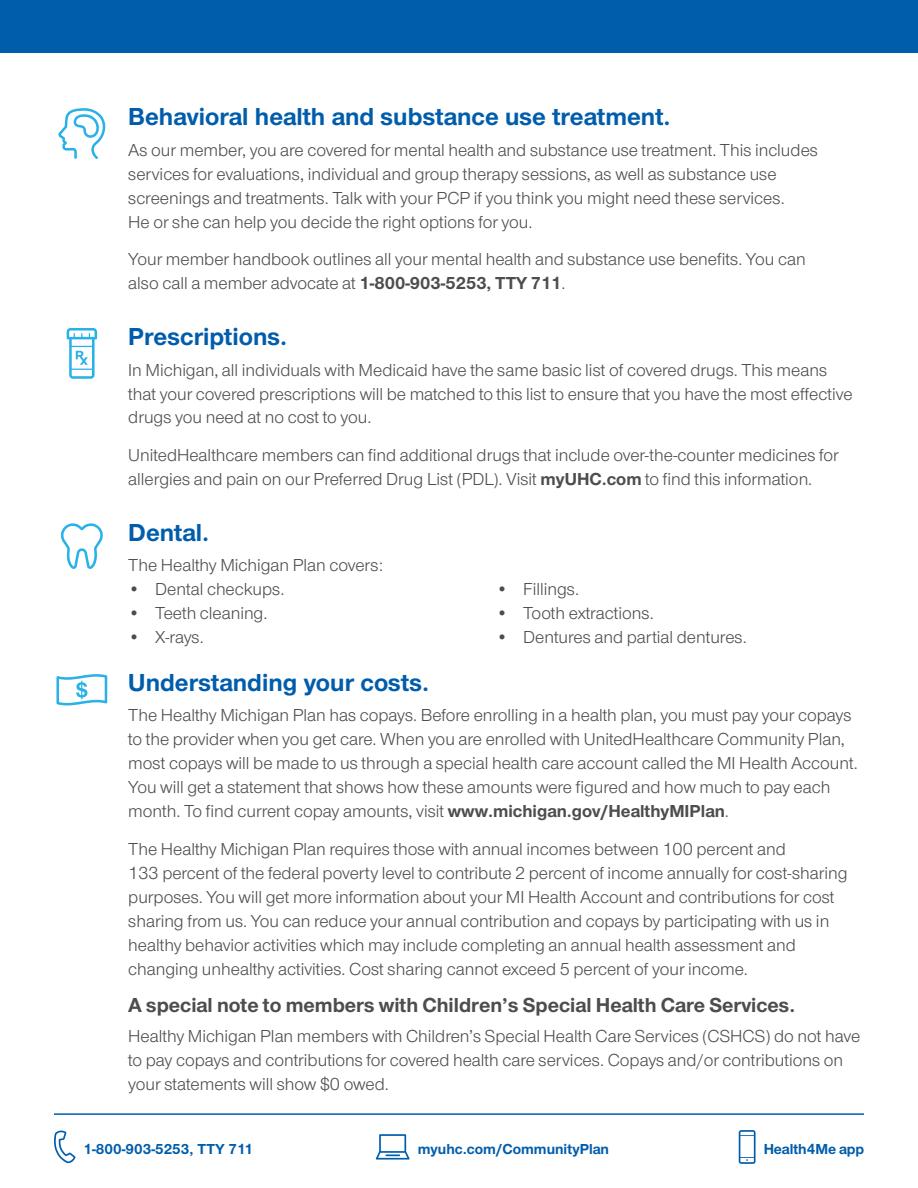
<style>
.page{position:relative;width:918px;height:1188px;background:#fff}
.page>*{position:absolute;margin:0;border:0;box-sizing:border-box;transform-origin:0 0}
.subhead___GSG___Base{font:700 25.5px "UHC Sans";color:#005dac}
.Body___DkGray{font:700 21px "UHC Sans";color:#4d4d4d}
.Body___DkGray-2{font:18px/24px "UHC Sans";color:#4d4d4d}
.Body_BEFORE_bullets{font:18px "UHC Sans";color:#4d4d4d}
.t1{font:700 15px "UHC Sans";color:#005dac}
.s1{font-weight:700}
</style>
<div class="page">
<hr style="left:54px;top:1113px;width:810px;height:2px;background:#005dac">
<div style="left:0;top:0;width:918px;height:53px;background:#005dac"></div>
<svg style="left:54px;top:1131px;width:22px;height:32px"></svg>
<svg style="left:739px;top:1130px;width:17px;height:34px"></svg>
<svg style="left:376px;top:1134px;width:34px;height:26px"></svg>
<svg style="left:67px;top:328px;width:30px;height:51px"></svg>
<svg style="left:58px;top:108px;width:48px;height:51px"></svg>
<svg style="left:56px;top:674px;width:51px;height:31px"></svg>
<svg style="left:61px;top:523px;width:42px;height:46px"></svg>
<p class="subhead___GSG___Base" style="left:128px;top:99px;width:544px">Behavioral health and substance use treatment.</p>
<p class="Body___DkGray-2" style="left:128px;top:137px;width:691px">As our member, you are covered for mental health and substance use treatment. This includes services for evaluations, individual and group therapy sessions, as well as substance use screenings and treatments. Talk with your PCP if you think you might need these services.<br>He or she can help you decide the right options for you.</p>
<p class="Body___DkGray-2" style="left:128px;top:247px;width:679px">Your member handbook outlines all your mental health and substance use benefits. You can also call a member advocate at <span class="s1">1-800-903-5253, TTY 711</span>.</p>
<p class="subhead___GSG___Base" style="left:128px;top:319px;width:161px">Prescriptions.</p>
<p class="Body___DkGray-2" style="left:128px;top:357px;width:726px">In Michigan, all individuals with Medicaid have the same basic list of covered drugs. This means that your covered prescriptions will be matched to this list to ensure that you have the most effective drugs you need at no cost to you.</p>
<p class="Body___DkGray-2" style="left:128px;top:442px;width:712px">UnitedHealthcare members can find additional drugs that include over-the-counter medicines for allergies and pain on our Preferred Drug List (PDL). Visit <span class="s1">myUHC.com</span> to find this information.</p>
<p class="subhead___GSG___Base" style="left:128px;top:515px;width:82px">Dental.</p>
<p class="Body_BEFORE_bullets" style="left:128px;top:554px;width:256px">The Healthy Michigan Plan covers:</p>
<p class="Body___DkGray-2" style="left:128px;top:577px;width:158px">• Dental checkups.</p>
<p class="Body___DkGray-2" style="left:128px;top:601px;width:141px">• Teeth cleaning.</p>
<p class="Body___DkGray-2" style="left:128px;top:625px;width:77px">• X-rays.</p>
<p class="Body___DkGray-2" style="left:496px;top:577px;width:84px">• Fillings.</p>
<p class="Body___DkGray-2" style="left:496px;top:601px;width:159px">• Tooth extractions.</p>
<p class="Body___DkGray-2" style="left:496px;top:625px;width:252px">• Dentures and partial dentures.</p>
<p class="subhead___GSG___Base" style="left:128px;top:665px;width:302px">Understanding your costs.</p>
<p class="Body___DkGray-2" style="left:128px;top:703px;width:731px">The Healthy Michigan Plan has copays. Before enrolling in a health plan, you must pay your copays to the provider when you get care. When you are enrolled with UnitedHealthcare Community Plan, most copays will be made to us through a special health care account called the MI Health Account.<br>You will get a statement that shows how these amounts were figured and how much to pay each month. To find current copay amounts, visit <span class="s1">www.michigan.gov/HealthyMIPlan</span>.</p>
<p class="Body___DkGray-2" style="left:128px;top:836px;width:721px">The Healthy Michigan Plan requires those with annual incomes between 100 percent and<br>133 percent of the federal poverty level to contribute 2 percent of income annually for cost-sharing purposes. You will get more information about your MI Health Account and contributions for cost sharing from us. You can reduce your annual contribution and copays by participating with us in healthy behavior activities which may include completing an annual health assessment and changing unhealthy activities. Cost sharing cannot exceed 5 percent of your income.</p>
<p class="Body___DkGray" style="left:128px;top:991px;width:668px">A special note to members with Children’s Special Health Care Services.</p>
<p class="Body___DkGray-2" style="left:128px;top:1023px;width:733px">Healthy Michigan Plan members with Children’s Special Health Care Services (CSHCS) do not have to pay copays and contributions for covered health care services. Copays and/or contributions on your statements will show $0 owed.</p>
<p class="t1" style="left:84px;top:1138px;width:171px">1-800-903-5253, TTY 711</p>
<p class="t1" style="left:418px;top:1138px;width:193px">myuhc.com/CommunityPlan</p>
<p class="t1" style="left:764px;top:1138px;width:102px">Health4Me app</p>
</div>
